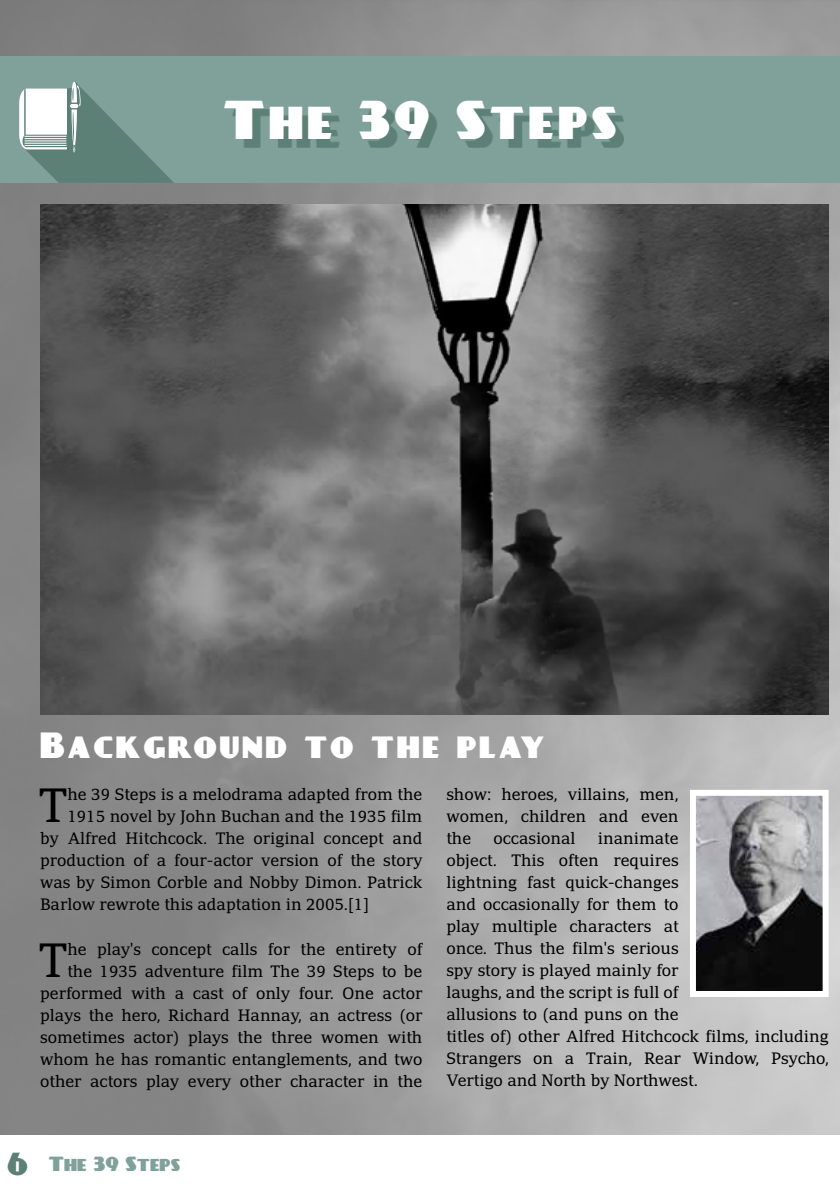
<style>
.page{position:relative;width:840px;height:1191px;background:#fff}
.page>*{position:absolute;margin:0;border:0;box-sizing:border-box;transform-origin:0 0}
.t1{font:48px "Day Poster Black NF";letter-spacing:.08em;color:#fff}
.t2{font:46.6px "Adamant BG";color:#000}
.t3{font:32px "Day Poster Black NF";letter-spacing:.08em;color:#fff}
.t4{font:18px "Day Poster Black NF";color:#80a199}
.t5{font:16px/22px "Adamant BG";color:#000;text-align:right}
.s1{font-size:28px;color:#5c8075}
</style>
<div class="page">
<img style="left:0;top:0;width:839px;height:1134px">
<img style="left:696px;top:797px;width:125px;height:193px">
<div style="left:689px;top:790px;width:139px;height:207px;border:6px solid #fff"></div>
<img style="left:40px;top:204px;width:788px;height:510px">
<div style="left:0;top:57px;width:839px;height:126px;background:#80a199"></div>
<svg style="left:19px;top:82px;width:155px;height:101px"></svg>
<svg style="left:232px;top:109px;width:391px;height:38px"></svg>
<h1 class="t1" style="left:223px;top:90px;width:395px">The 39 Steps</h1>
<h3 class="t3" style="left:40px;top:725px;width:505px">Background to the play</h3>
<h2 class="t2" style="left:39px;top:778px;width:30px">T</h2>
<p class="t5" style="left:67px;top:783px;width:356px">he 39 Steps is a melodrama adapted from the</p>
<p class="t5" style="left:446px;top:783px;width:233px;text-align:justify">show: heroes, villains, men, women, children and even the</p>
<p class="t5" style="left:67px;top:805px;width:356px">1915 novel by John Buchan and the 1935 film</p>
<p class="t5" style="left:40px;top:827px;width:383px">by Alfred Hitchcock. The original concept and</p>
<p class="t5" style="left:40px;top:849px;width:383px">production of a four-actor version of the story</p>
<p class="t5" style="left:40px;top:871px;width:383px">was by Simon Corble and Nobby Dimon. Patrick</p>
<p class="t5" style="left:40px;top:893px;width:330px">Barlow rewrote this adaptation in 2005.[1]</p>
<h2 class="t2" style="left:39px;top:932px;width:30px">T</h2>
<p class="t5" style="left:493px;top:827px;width:84px">occasional</p>
<p class="t5" style="left:446px;top:827px;width:383px;text-align:left;text-indent:151px">inanimate<br>object. This often requires<br>lightning fast quick-changes<br>and occasionally for them to<br>play multiple characters at<br>once. Thus the film's serious<br>spy story is played mainly for<br>laughs, and the script is full of<br>allusions to (and puns on the<br>titles of) other Alfred Hitchcock films, including<br>Strangers on a Train, Rear Window, Psycho,<br>Vertigo and North by Northwest.</p>
<p class="t5" style="left:40px;top:938px;width:383px">he play's concept calls for the entirety of the 1935 adventure film The 39 Steps to be performed with a cast of only four. One actor plays the hero, Richard Hannay, an actress (or sometimes actor) plays the three women with whom he has romantic entanglements, and two other actors play every other character in the</p>
<p class="t4" style="left:7px;top:1152px;width:174px"><span class="s1">6</span> The 39 Steps</p>
</div>
